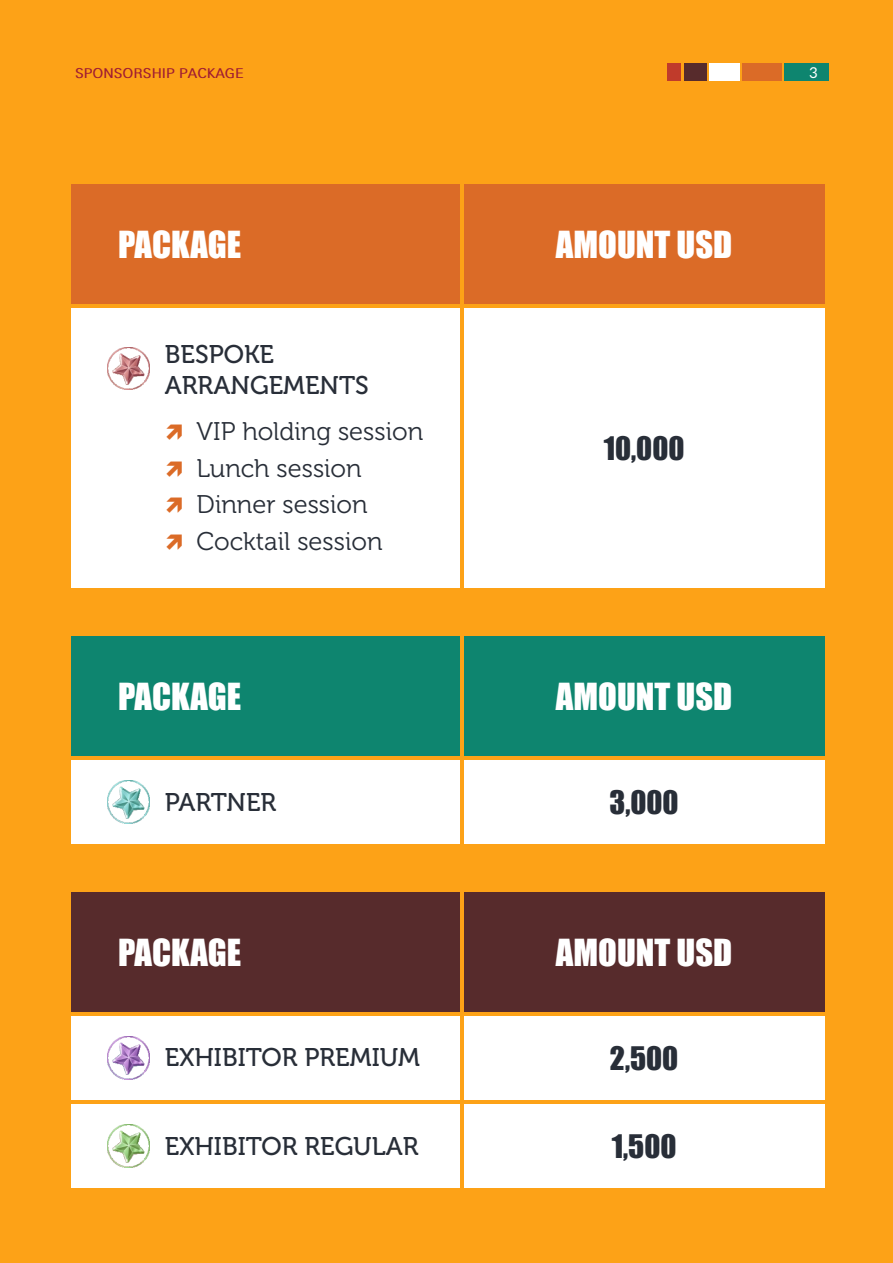
<style>
.page{position:relative;width:893px;height:1263px;background:#fda217}
.page>*{position:absolute;margin:0;border:0;box-sizing:border-box;transform-origin:0 0}
.t1{font:34.5px "Impact";color:#fff}
.t2{font:30px "Impact";color:#282e38}
.t3{font:25.5px/30.6px "Museo 500";color:#282e38}
.t4{font:25.5px/36.8px "Museo 300";color:#282e38}
.t5{font:15px "Aleo";color:#fff}
.t6{font:300 13.5px "Univers";color:#9f1c33}
</style>
<div class="page">
<div style="left:667px;top:64px;width:14px;height:17px;background:#c03b2b"></div>
<div style="left:785px;top:64px;width:44px;height:17px;background:#0e856f"></div>
<div style="left:684px;top:64px;width:22px;height:17px;background:#572b2c"></div>
<div style="left:742px;top:64px;width:40px;height:17px;background:#db6b27"></div>
<div style="left:709px;top:64px;width:30px;height:17px;background:#fff"></div>
<div style="left:71px;top:892px;width:389px;height:119px;background:#572b2c"></div>
<div style="left:464px;top:892px;width:360px;height:119px;background:#572b2c"></div>
<div style="left:71px;top:1016px;width:389px;height:84px;background:#fff"></div>
<div style="left:464px;top:1016px;width:360px;height:84px;background:#fff"></div>
<div style="left:71px;top:1104px;width:389px;height:84px;background:#fff"></div>
<div style="left:464px;top:1104px;width:360px;height:84px;background:#fff"></div>
<div style="left:71px;top:185px;width:389px;height:119px;background:#db6b27"></div>
<div style="left:464px;top:185px;width:360px;height:119px;background:#db6b27"></div>
<div style="left:71px;top:308px;width:389px;height:280px;background:#fff"></div>
<div style="left:464px;top:308px;width:360px;height:280px;background:#fff"></div>
<img style="left:107px;top:347px;width:43px;height:43px">
<div style="left:71px;top:636px;width:389px;height:120px;background:#0e856f"></div>
<div style="left:464px;top:636px;width:360px;height:120px;background:#0e856f"></div>
<div style="left:71px;top:760px;width:389px;height:84px;background:#fff"></div>
<div style="left:464px;top:760px;width:360px;height:84px;background:#fff"></div>
<img style="left:107px;top:781px;width:43px;height:42px">
<img style="left:107px;top:1036px;width:43px;height:43px">
<img style="left:107px;top:1125px;width:43px;height:42px">
<p class="t6" style="left:75px;top:68px;width:170px">SPONSORSHIP PACKAGE</p>
<p class="t5" style="left:809px;top:66px;width:9px">3</p>
<h1 class="t1" style="left:118px;top:231px;width:125px">PACKAGE</h1>
<h1 class="t1" style="left:556px;top:231px;width:178px">AMOUNT USD</h1>
<p class="t3" style="left:165px;top:342px;width:205px">BESPOKE<br>ARRANGEMENTS</p>
<p class="t4" style="left:197px;top:415px;width:228px">VIP holding session<br>Lunch session<br>Dinner session<br>Cocktail session</p>
<p class="t2" style="left:604px;top:436px;width:82px">10,000</p>
<h1 class="t1" style="left:118px;top:682px;width:125px">PACKAGE</h1>
<h1 class="t1" style="left:556px;top:682px;width:178px">AMOUNT USD</h1>
<p class="t3" style="left:165px;top:789px;width:113px">PARTNER</p>
<p class="t2" style="left:609px;top:790px;width:71px">3,000</p>
<h1 class="t1" style="left:118px;top:938px;width:125px">PACKAGE</h1>
<h1 class="t1" style="left:556px;top:938px;width:178px">AMOUNT USD</h1>
<p class="t3" style="left:165px;top:1045px;width:257px">EXHIBITOR PREMIUM</p>
<p class="t2" style="left:610px;top:1046px;width:70px">2,500</p>
<p class="t3" style="left:165px;top:1133px;width:255px">EXHIBITOR REGULAR</p>
<p class="t2" style="left:612px;top:1134px;width:66px">1,500</p>
</div>
